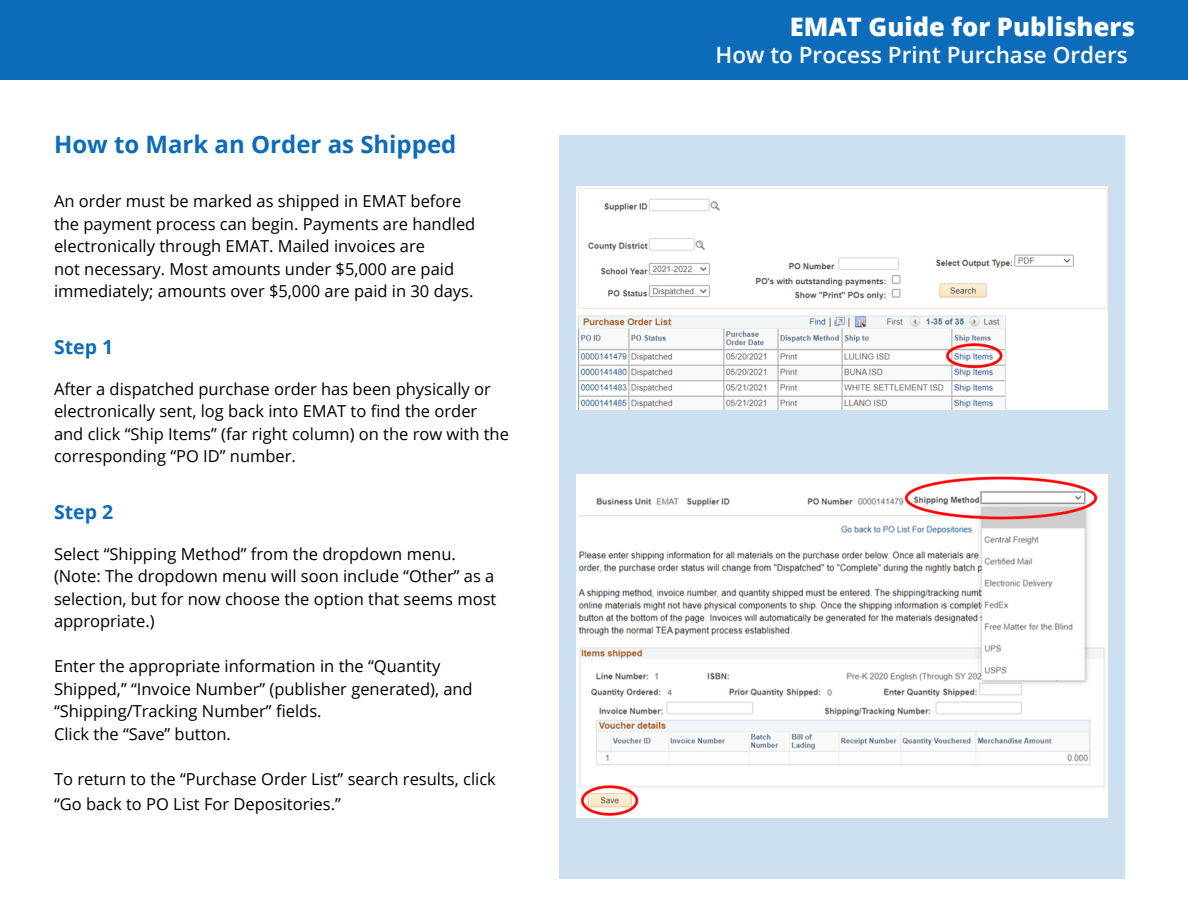
<style>
.page{position:relative;width:1188px;height:918px;background:#fff}
.page>*{position:absolute;margin:0;border:0;box-sizing:border-box;transform-origin:0 0}
.t1{font:800 25.5px "Open Sans";color:#fff}
.t2{font:700 24px "Open Sans";color:#0d6cb9}
.t3{font:600 22.5px "Open Sans";color:#fff}
.Step{font:700 19.5px "Open Sans";color:#0d6cb9}
.Body{font:16.5px/22.5px "Open Sans";color:#000}
</style>
<div class="page">
<div style="left:559px;top:135px;width:566px;height:743px;background:#cde0f0"></div>
<img style="left:576px;top:474px;width:531px;height:344px">
<img style="left:576px;top:187px;width:531px;height:222px">
<div style="left:0;top:0;width:1188px;height:79px;background:#0d6cb9"></div>
<h2 class="t2" style="left:54px;top:128px;width:404px">How to Mark an Order as Shipped</h2>
<p class="Body" style="left:54px;top:190px;width:423px">An order must be marked as shipped in EMAT before the payment process can begin. Payments are handled electronically through EMAT. Mailed invoices are<br>not necessary. Most amounts under $5,000 are paid immediately; amounts over $5,000 are paid in 30 days.</p>
<h3 class="Step" style="left:54px;top:334px;width:61px">Step 1</h3>
<p class="Body" style="left:54px;top:377px;width:457px">After a dispatched purchase order has been physically or electronically sent, log back into EMAT to find the order and click “Ship Items” (far right column) on the row with the corresponding “PO ID” number.</p>
<h3 class="Step" style="left:54px;top:499px;width:61px">Step 2</h3>
<p class="Body" style="left:54px;top:542px;width:444px">Select “Shipping Method” from the dropdown menu. (Note: The dropdown menu will soon include “Other” as a selection, but for now choose the option that seems most appropriate.)</p>
<p class="Body" style="left:54px;top:655px;width:420px">Enter the appropriate information in the “Quantity<br>Shipped,” “Invoice Number” (publisher generated), and “Shipping/Tracking Number” fields.</p>
<p class="Body" style="left:54px;top:722px;width:179px">Click the “Save” button.</p>
<p class="Body" style="left:54px;top:766px;width:443px;line-height:25.5px">To return to the “Purchase Order List” search results, click “Go back to PO List For Depositories.”</p>
<h1 class="t1" style="left:790px;top:7px;width:347px">EMAT Guide for Publishers</h1>
<h3 class="t3" style="left:716px;top:39px;width:414px">How to Process Print Purchase Orders</h3>
</div>
